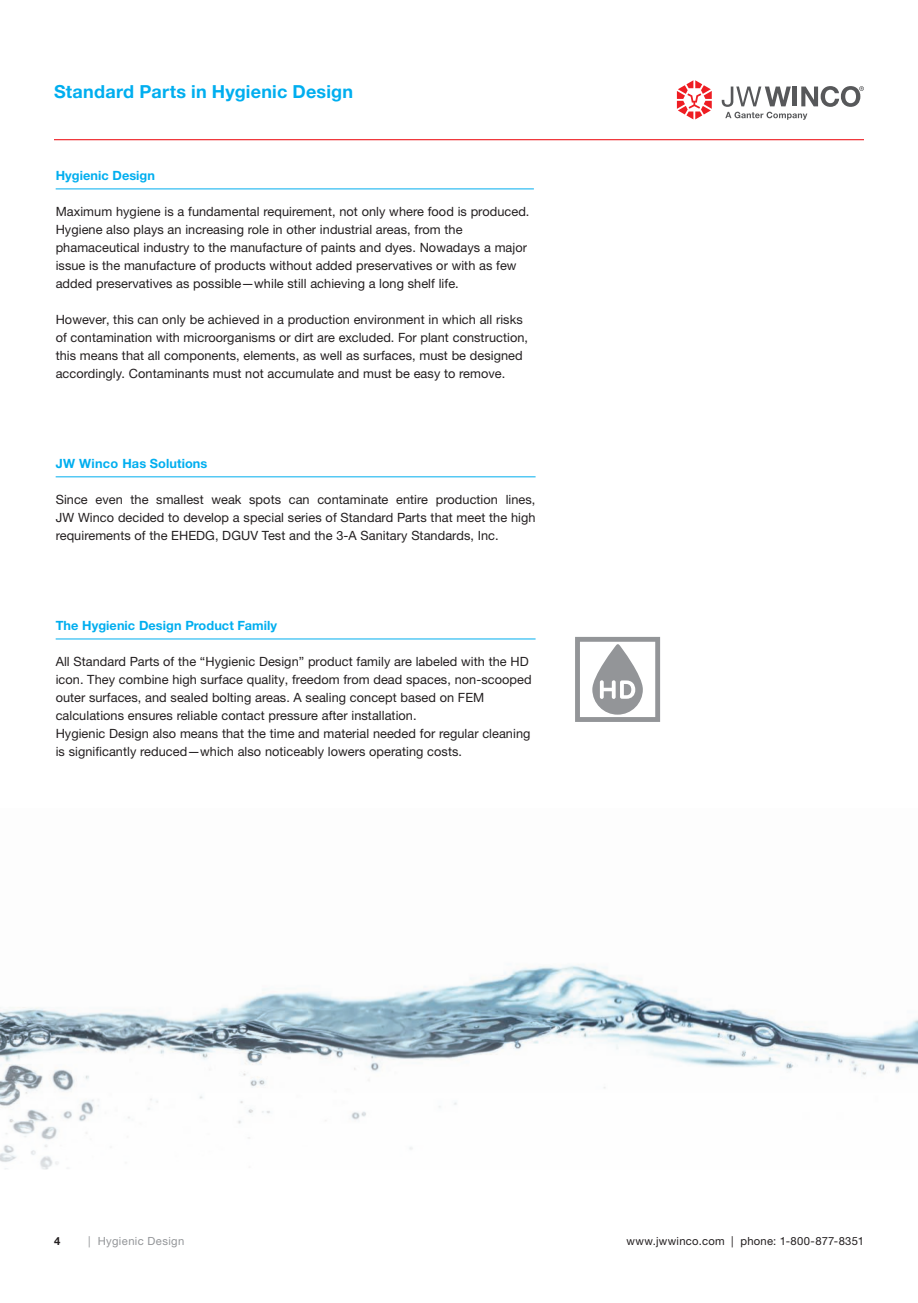
<style>
.page{position:relative;width:918px;height:1303px;background:#fff}
.page>*{position:absolute;margin:0;border:0;box-sizing:border-box;transform-origin:0 0}
.t1{font:700 18px "Helvetica Neue LTW1 G";letter-spacing:.015em;color:#00aeef}
.t2{font:12.75px/18px "Helvetica Neue LTW1 G";letter-spacing:.005em;color:#231f20}
.t3{font:700 12.75px "Helvetica Neue LTW1 G";letter-spacing:.005em;color:#00aeef}
.t4{font:11.25px "Helvetica Neue LTW1 G";letter-spacing:.025em;color:#231f20}
.t5{font:11.25px "Helvetica Neue LTW1 G";letter-spacing:.035em;color:#939598}
.t6{font:700 11.25px "Helvetica Neue LTW1 G";color:#231f20}
</style>
<div class="page">
<svg style="left:677px;top:80px;width:35px;height:39px"></svg>
<svg style="left:722px;top:86px;width:142px;height:34px"></svg>
<hr style="left:54px;top:139px;width:810px;height:1px;background:#ee1d23">
<hr style="left:56px;top:476px;width:480px;height:1px;background:#00aeef">
<hr style="left:56px;top:189px;width:478px;height:1px;background:#00aeef">
<img style="left:0;top:964px;width:918px;height:205px">
<hr style="left:56px;top:639px;width:480px;height:1px;background:#00aeef">
<svg style="left:575px;top:637px;width:85px;height:85px"></svg>
<h1 class="t1" style="left:54px;top:80px;width:301px">Standard Parts in Hygienic Design</h1>
<p class="t3" style="left:56px;top:168px;width:101px">Hygienic Design</p>
<p class="t2" style="left:56px;top:202px;width:475px">Maximum hygiene is a fundamental requirement, not only where food is produced.<br>Hygiene also plays an increasing role in other industrial areas, from the phamaceutical industry to the manufacture of paints and dyes. Nowadays a major issue is the manufacture of products without added preservatives or with as few added preservatives as possible—while still achieving a long shelf life.</p>
<p class="t2" style="left:56px;top:310px;width:474px">However, this can only be achieved in a production environment in which all risks of contamination with microorganisms or dirt are excluded. For plant construction, this means that all components, elements, as well as surfaces, must be designed accordingly. Contaminants must not accumulate and must be easy to remove.</p>
<p class="t3" style="left:56px;top:455px;width:153px">JW Winco Has Solutions</p>
<p class="t2" style="left:56px;top:490px;width:481px;text-align:justify">Since even the smallest weak spots can contaminate entire production lines, JW Winco decided to develop a special series of Standard Parts that meet the high requirements of the EHEDG, DGUV Test and the 3-A Sanitary Standards, Inc.</p>
<p class="t3" style="left:56px;top:618px;width:223px">The Hygienic Design Product Family</p>
<p class="t2" style="left:56px;top:652px;width:477px">All Standard Parts of the “Hygienic Design” product family are labeled with the HD icon. They combine high surface quality, freedom from dead spaces, non-scooped outer surfaces, and sealed bolting areas. A sealing concept based on FEM calculations ensures reliable contact pressure after installation.<br>Hygienic Design also means that the time and material needed for regular cleaning is significantly reduced—which also noticeably lowers operating costs.</p>
<p class="t6" style="left:54px;top:1234px;width:8px">4</p>
<p class="t5" style="left:88px;top:1234px;width:98px">| Hygienic Design</p>
<p class="t4" style="left:626px;top:1234px;width:239px">www.jwwinco.com | phone: 1-800-877-8351</p>
</div>
